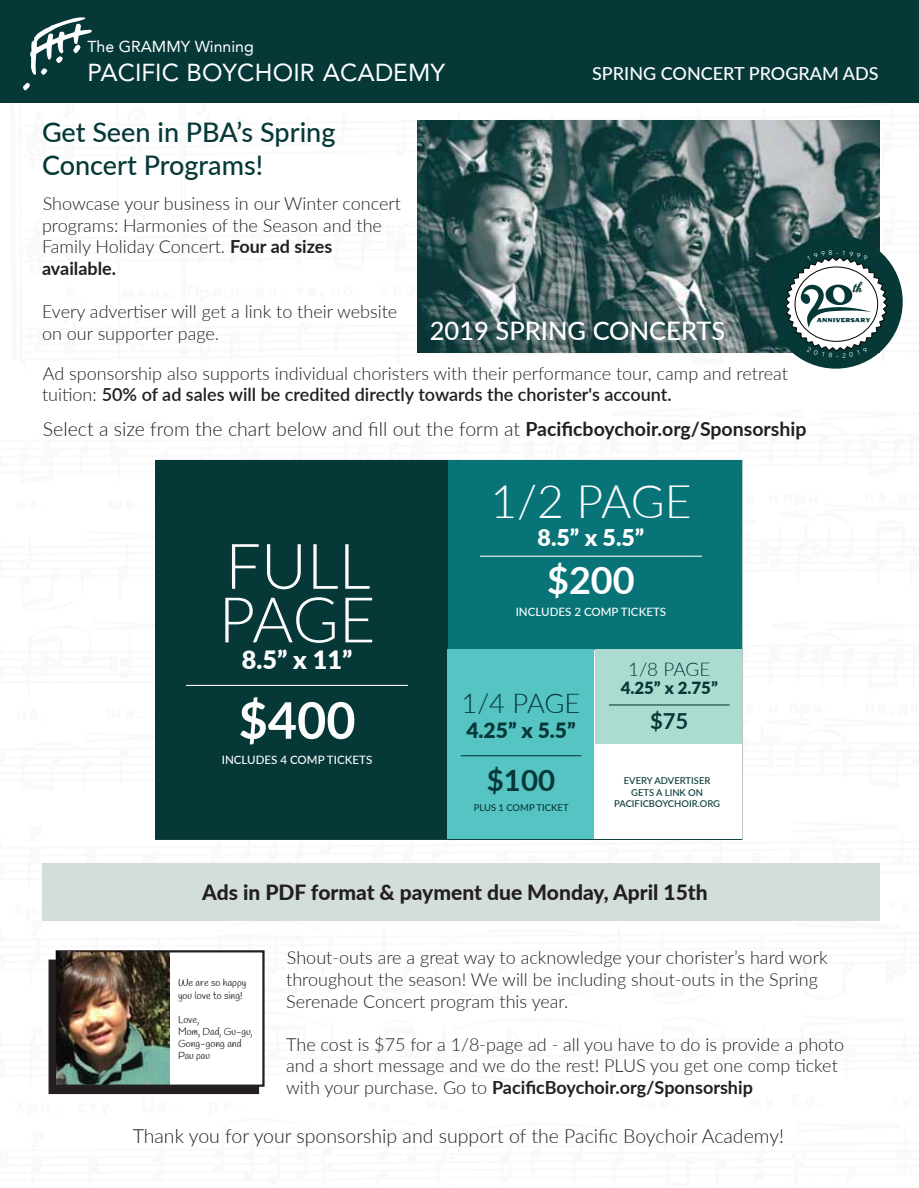
<style>
.page{position:relative;width:919px;height:1188px;background:#fff}
.page>*{position:absolute;margin:0;border:0;box-sizing:border-box;transform-origin:0 0}
.t1{font:300 63px/53.6px "Lato";color:#fdfdfe}
.t2{font:700 50.4px "Lato";color:#fdfdfe}
.t3{font:300 46.2px "Lato";color:#fdfdfe}
.t4{font:700 37.8px "Lato";color:#fdfdfe}
.t5{font:700 29.4px "Lato";color:#063838}
.t6{font:300 27.3px "Lato";color:#063838}
.t7{font:500 27px/33px "Lato";color:#063838}
.t8{font:500 25.5px "Lato";color:#fff}
.t9{font:900 25.2px "Lato";color:#fdfdfe}
.t10{font:24.6px "Avenir";letter-spacing:.005em;color:#fff}
.t11{font:900 23.1px "Lato";color:#fdfdfe}
.t12{font:700 22.05px "Lato";color:#063838}
.t13{font:800 21px "Lato";color:#231f20}
.t14{font:900 21px "Lato";color:#063838}
.t15{font:300 19.5px "Lato";color:#231f20}
.t16{font:300 18.9px "Lato";color:#063838}
.t17{font:300 18px/21.6px "Lato";color:#231f20}
.t18{font:500 18px "Lato";color:#fdfdfe}
.t19{font:900 16.8px "Lato";color:#063838}
.t20{font:15.9px "Avenir";color:#fff}
.t21{font:14.4px "Yesteryear";color:#063838}
.t22{font:500 11.55px "Lato";color:#fdfdfe}
.t23{font:10.05px/12.1px "Handlee";color:#231f20}
.t24{font:500 9.45px/11.4px "Lato";color:#063838;text-align:center}
.t25{font:7.65px "Taroca";color:#063838}
.s1{font-weight:700}
.s2{font-weight:600}
</style>
<div class="page">
<div style="left:0;top:0;width:918px;height:102px;background:#063838"></div>
<svg style="left:23px;top:83px;width:7px;height:8px"></svg>
<svg style="left:30px;top:17px;width:62px;height:58px"></svg>
<div style="left:156px;top:460px;width:292px;height:379px;background:#063838"></div>
<div style="left:448px;top:460px;width:293px;height:190px;background:#087477"></div>
<div style="left:447px;top:649px;width:147px;height:190px;background:#56c4c3"></div>
<div style="left:595px;top:649px;width:146px;height:95px;background:#acdccf"></div>
<hr style="left:186px;top:685px;width:222px;height:1px;background:#fff">
<hr style="left:480px;top:556px;width:221px;height:1px;background:#fff">
<hr style="left:460px;top:755px;width:121px;height:1px;background:#063838">
<hr style="left:609px;top:704px;width:120px;height:1px;background:#063838">
<div style="left:42px;top:864px;width:837px;height:57px;background:#d3dddc"></div>
<img style="left:417px;top:120px;width:462px;height:232px">
<div style="left:768px;top:235px;width:134px;height:134px;background:#063838;border-radius:50%"></div>
<div style="left:49px;top:960px;width:210px;height:134px;background:#231f20"></div>
<div style="left:56px;top:950px;width:208px;height:137px;background:#fff;border:2px solid #231f20"></div>
<img style="left:57px;top:952px;width:113px;height:132px">
<svg style="left:785px;top:250px;width:102px;height:108px"></svg>
<p class="t20" style="left:87px;top:37px;width:168px">The GRAMMY Winning</p>
<h3 class="t10" style="left:87px;top:58px;width:359px">PACIFIC BOYCHOIR ACADEMY</h3>
<p class="t18" style="left:592px;top:60px;width:288px">SPRING CONCERT PROGRAM ADS</p>
<h3 class="t7" style="left:42px;top:114px;width:295px">Get Seen in PBA’s Spring<br>Concert Programs!</h3>
<p class="t17" style="left:42px;top:192px;width:360px">Showcase your business in our Winter concert programs: Harmonies of the Season and the Family Holiday Concert. <span class="s1">Four ad sizes available.</span></p>
<p class="t17" style="left:42px;top:300px;width:357px">Every advertiser will get a link to their website on our supporter page.</p>
<h3 class="t8" style="left:429px;top:313px;width:297px">2019 SPRING CONCERTS</h3>
<p class="t17" style="left:42px;top:362px;width:747px">Ad sponsorship also supports individual choristers with their performance tour, camp and retreat tuition: <span class="s2">50% of ad sales will be credited directly towards the chorister's account.</span></p>
<p class="t15" style="left:43px;top:415px;width:764px">Select a size from the chart below and fill out the form at <span class="s1">Pacificboychoir.org/Sponsorship</span></p>
<p class="t21" style="left:853px;top:278px;width:11px">th</p>
<p class="t25" style="left:816px;top:317px;width:55px">anniversary</p>
<h1 class="t1" style="left:219px;top:537px;width:158px">FULL<br>PAGE</h1>
<h3 class="t9" style="left:242px;top:641px;width:112px">8.5” x 11”</h3>
<h2 class="t2" style="left:238px;top:683px;width:118px">$400</h2>
<p class="t22" style="left:222px;top:751px;width:152px">INCLUDES 4 COMP TICKETS</p>
<h3 class="t3" style="left:490px;top:469px;width:202px">1/2 PAGE</h3>
<p class="t11" style="left:537px;top:520px;width:108px">8.5” x 5.5”</p>
<h3 class="t4" style="left:547px;top:552px;width:89px">$200</h3>
<p class="t22" style="left:515px;top:603px;width:152px">INCLUDES 2 COMP TICKETS</p>
<h3 class="t6" style="left:461px;top:684px;width:120px">1/4 PAGE</h3>
<p class="t14" style="left:466px;top:715px;width:111px">4.25” x 5.5”</p>
<h3 class="t5" style="left:487px;top:759px;width:70px">$100</h3>
<p class="t24" style="left:473px;top:802px;width:96px">PLUS 1 COMP TICKET</p>
<p class="t16" style="left:628px;top:656px;width:84px">1/8 PAGE</p>
<p class="t19" style="left:620px;top:675px;width:99px">4.25” x 2.75”</p>
<p class="t12" style="left:650px;top:705px;width:40px">$75</p>
<p class="t24" style="left:614px;top:775px;width:107px">EVERY ADVERTISER<br>GETS A LINK ON<br>PACIFICBOYCHOIR.ORG</p>
<p class="t13" style="left:202px;top:877px;width:507px">Ads in PDF format &amp; payment due Monday, April 15th</p>
<p class="t23" style="left:178px;top:978px;width:70px">We are so happy you love to sing!</p>
<p class="t23" style="left:178px;top:1014px;width:76px">Love,<br>Mom, Dad, Gu-gu,<br>Gong-gong and<br>Pau pau</p>
<p class="t17" style="left:286px;top:947px;width:543px">Shout-outs are a great way to acknowledge your chorister’s hard work throughout the season! We will be including shout-outs in the Spring<br>Serenade Concert program this year.</p>
<p class="t17" style="left:286px;top:1033px;width:559px">The cost is $75 for a 1/8-page ad - all you have to do is provide a photo and a short message and we do the rest! PLUS you get one comp ticket with your purchase. Go to <span class="s1">PacificBoychoir.org/Sponsorship</span></p>
<p class="t15" style="left:133px;top:1123px;width:652px">Thank you for your sponsorship and support of the Pacific Boychoir Academy!</p>
</div>
